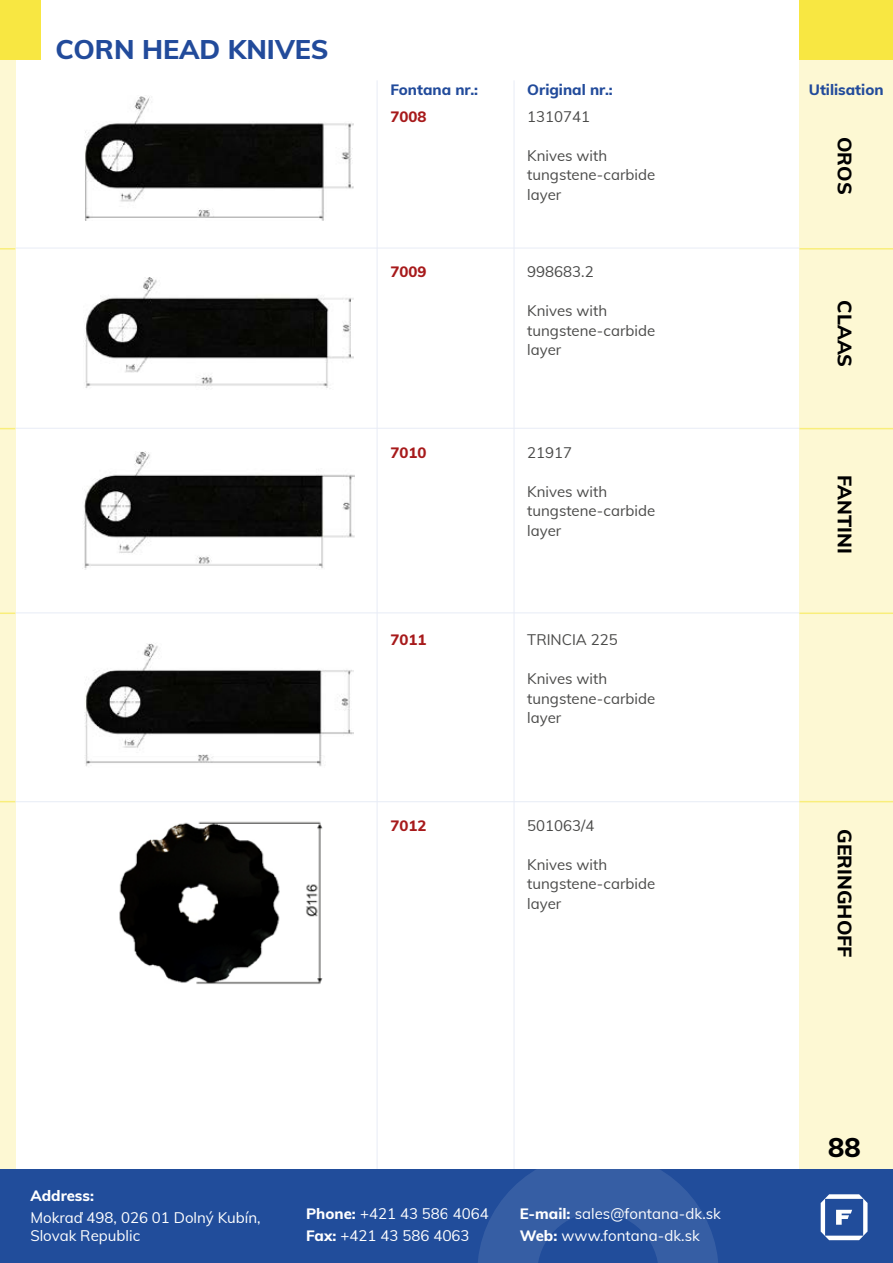
<style>
.page{position:relative;width:893px;height:1263px;background:#fff}
.page>*{position:absolute;margin:0;border:0;box-sizing:border-box;transform-origin:0 0}
.t1{font:800 27px "Muli";color:#224b9b}
.t2{font:800 27px "Muli";color:#000}
.t3{font:800 19.5px "Muli";color:#000}
.t4{font:15px/19.5px "Muli";color:#4a4a49}
.t5{font:15px/22.5px "Muli";color:#fff}
.t6{font:800 15px "Muli";color:#224b9b}
.t7{font:800 15px "Muli";color:#a71a1b}
.t8{font:800 15px "Muli";color:#fff}
.s1{font-weight:800}
</style>
<div class="page">
<div style="left:799px;top:0;width:94px;height:1181px;background:#fdf8d3"></div>
<div style="left:0;top:0;width:15px;height:1208px;background:#fdf8d3"></div>
<hr style="left:377px;top:80px;width:1px;height:1089px;background:#e8ecf6">
<hr style="left:514px;top:80px;width:1px;height:1089px;background:#e8ecf6">
<div style="left:0;top:0;width:40px;height:59px;background:#f8e742"></div>
<div style="left:799px;top:0;width:94px;height:59px;background:#f8e742"></div>
<hr style="left:16px;top:428px;width:783px;height:1px;background:#e8ecf6">
<hr style="left:16px;top:612px;width:783px;height:1px;background:#e8ecf6">
<hr style="left:16px;top:248px;width:783px;height:1px;background:#e8ecf6">
<hr style="left:15px;top:801px;width:784px;height:1px;background:#e8ecf6">
<hr style="left:799px;top:801px;width:94px;height:1px;background:#f9ee7b">
<hr style="left:799px;top:612px;width:94px;height:2px;background:#f9ee7b">
<hr style="left:799px;top:428px;width:94px;height:1px;background:#f9ee7b">
<hr style="left:799px;top:248px;width:94px;height:2px;background:#f9ee7b">
<svg style="left:0;top:801px;width:15px;height:1px"></svg>
<svg style="left:0;top:612px;width:15px;height:2px"></svg>
<svg style="left:0;top:428px;width:15px;height:1px"></svg>
<svg style="left:0;top:248px;width:15px;height:2px"></svg>
<div style="left:0;top:1169px;width:893px;height:94px;background:#214d9b"></div>
<svg style="left:821px;top:1194px;width:46px;height:46px"></svg>
<svg style="left:478px;top:1152px;width:240px;height:111px"></svg>
<img style="left:84px;top:643px;width:269px;height:123px">
<img style="left:84px;top:451px;width:271px;height:119px">
<img style="left:85px;top:278px;width:269px;height:110px">
<img style="left:85px;top:96px;width:268px;height:124px">
<img style="left:119px;top:821px;width:204px;height:163px">
<h1 class="t1" style="left:55px;top:30px;width:275px">CORN HEAD KNIVES</h1>
<p class="t6" style="left:390px;top:79px;width:89px">Fontana nr.:</p>
<p class="t7" style="left:390px;top:105px;width:37px">7008</p>
<p class="t6" style="left:527px;top:79px;width:87px">Original nr.:</p>
<p class="t4" style="left:527px;top:106px;width:64px">1310741</p>
<p class="t4" style="left:527px;top:145px;width:129px">Knives with tungstene-carbide layer</p>
<p class="t7" style="left:390px;top:261px;width:37px">7009</p>
<p class="t4" style="left:527px;top:261px;width:68px">998683.2</p>
<p class="t4" style="left:527px;top:300px;width:129px">Knives with tungstene-carbide layer</p>
<p class="t7" style="left:390px;top:441px;width:37px">7010</p>
<p class="t4" style="left:527px;top:442px;width:46px">21917</p>
<p class="t4" style="left:527px;top:481px;width:129px">Knives with tungstene-carbide layer</p>
<p class="t7" style="left:390px;top:629px;width:37px">7011</p>
<p class="t4" style="left:527px;top:629px;width:92px">TRINCIA 225</p>
<p class="t4" style="left:527px;top:668px;width:129px">Knives with tungstene-carbide layer</p>
<p class="t7" style="left:390px;top:814px;width:38px">7012</p>
<p class="t4" style="left:527px;top:815px;width:69px">501063/4</p>
<p class="t4" style="left:527px;top:854px;width:129px">Knives with tungstene-carbide layer</p>
<p class="t8" style="left:30px;top:1184px;width:65px">Address:</p>
<p class="t5" style="left:30px;top:1208px;width:232px;line-height:18px">Mokraď 498, 026 01 Dolný Kubín,<br>Slovak Republic</p>
<p class="t5" style="left:306px;top:1201px;width:184px"><span class="s1">Phone:</span> +421 43 586 4064<br><span class="s1">Fax:</span> +421 43 586 4063</p>
<p class="t5" style="left:520px;top:1201px;width:203px"><span class="s1">E-mail:</span> sales@fontana-dk.sk<br><span class="s1">Web:</span> www.fontana-dk.sk</p>
<p class="t6" style="left:809px;top:79px;width:76px">Utilisation</p>
<h2 class="t3" style="left:859px;top:137px;width:59px;rotate:90deg">OROS</h2>
<h2 class="t3" style="left:859px;top:300px;width:68px;rotate:90deg">CLAAS</h2>
<h2 class="t3" style="left:859px;top:475px;width:80px;rotate:90deg">FANTINI</h2>
<h2 class="t3" style="left:859px;top:829px;width:130px;rotate:90deg">GERINGHOFF</h2>
<h1 class="t2" style="left:828px;top:1127px;width:34px">88</h1>
</div>
